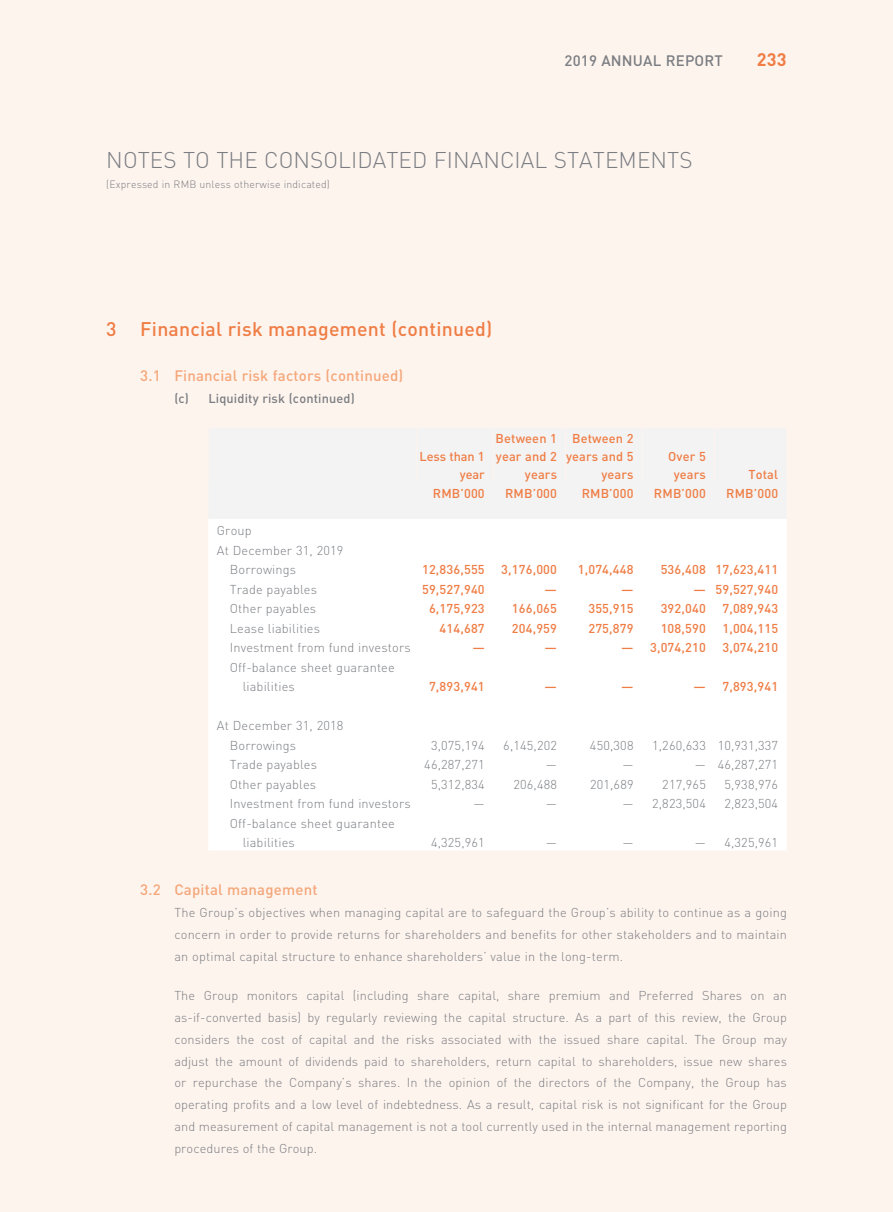
<style>
.page{position:relative;width:893px;height:1212px;background:#fef4ee}
.page>*{position:absolute;margin:0;border:0;box-sizing:border-box;transform-origin:0 0}
.t1{font:300 22.5px "DIN";letter-spacing:.005em;color:#7a7d82}
.t2{font:500 19.5px "DIN";letter-spacing:.01em;color:#ef7d45}
.t3{font:700 18px "DIN";color:#ef7d45}
.t4{font:500 15px "DIN";letter-spacing:.01em;color:#f4a77a}
.t5{font:500 15px "DIN";letter-spacing:.01em;color:#7a7d82}
.t6{font:300 12.75px/21.8px "DIN";letter-spacing:.015em;color:#7a7d82}
.t7{font:500 12.75px/18px "DIN";letter-spacing:.01em;color:#ef7d45;text-align:right}
.t8{font:500 12.75px "DIN";letter-spacing:.01em;color:#7a7d82}
.t9{font:300 10.5px "DIN";letter-spacing:.015em;color:#7a7d82}
</style>
<div class="page">
<div style="left:209px;top:428px;width:577px;height:91px;background:#f3f3f3"></div>
<div style="left:209px;top:519px;width:578px;height:331px;background:#fff"></div>
<hr style="left:416px;top:428px;width:1px;height:54px;background:#fef4ee">
<hr style="left:493px;top:428px;width:1px;height:54px;background:#fef4ee">
<hr style="left:565px;top:428px;width:1px;height:54px;background:#fef4ee">
<hr style="left:642px;top:428px;width:1px;height:54px;background:#fef4ee">
<hr style="left:714px;top:428px;width:1px;height:54px;background:#fef4ee">
<hr style="left:208px;top:482px;width:209px;height:1px;background:#f3f3f3">
<hr style="left:417px;top:482px;width:76px;height:1px;background:#f3f3f3">
<hr style="left:493px;top:482px;width:73px;height:1px;background:#f3f3f3">
<hr style="left:566px;top:482px;width:76px;height:1px;background:#f3f3f3">
<hr style="left:642px;top:482px;width:72px;height:1px;background:#f3f3f3">
<hr style="left:714px;top:482px;width:73px;height:1px;background:#f3f3f3">
<p class="t5" style="left:565px;top:51px;width:160px">2019 ANNUAL REPORT</p>
<h3 class="t3" style="left:757px;top:48px;width:31px">233</h3>
<h1 class="t1" style="left:106px;top:146px;width:588px">NOTES TO THE CONSOLIDATED FINANCIAL STATEMENTS</h1>
<p class="t9" style="left:106px;top:177px;width:225px">(Expressed in RMB unless otherwise indicated)</p>
<h2 class="t2" style="left:106px;top:316px;width:388px">3 Financial risk management (continued)</h2>
<p class="t4" style="left:140px;top:365px;width:264px">3.1 Financial risk factors (continued)</p>
<p class="t8" style="left:174px;top:390px;width:182px">(c) Liquidity risk (continued)</p>
<p class="t7" style="left:419px;top:447px;width:67px">Less than 1 year</p>
<p class="t7" style="left:495px;top:429px;width:63px">Between 1 year and 2 years</p>
<p class="t7" style="left:566px;top:429px;width:69px">Between 2 years and 5 years</p>
<p class="t7" style="left:668px;top:447px;width:39px;text-align:center">Over 5 years</p>
<p class="t7" style="left:748px;top:465px;width:31px">Total</p>
<p class="t7" style="left:433px;top:484px;width:53px">RMB’000</p>
<p class="t7" style="left:505px;top:484px;width:53px">RMB’000</p>
<p class="t7" style="left:582px;top:484px;width:53px">RMB’000</p>
<p class="t7" style="left:654px;top:484px;width:53px">RMB’000</p>
<p class="t7" style="left:726px;top:484px;width:53px">RMB’000</p>
<p class="t6" style="left:217px;top:520px;width:36px">Group</p>
<p class="t6" style="left:217px;top:539px;width:128px">At December 31, 2019</p>
<p class="t6" style="left:230px;top:559px;width:68px">Borrowings</p>
<p class="t7" style="left:422px;top:560px;width:64px">12,836,555</p>
<p class="t7" style="left:501px;top:560px;width:57px">3,176,000</p>
<p class="t7" style="left:578px;top:560px;width:57px">1,074,448</p>
<p class="t7" style="left:661px;top:560px;width:119px">536,408 17,623,411</p>
<p class="t6" style="left:230px;top:578px;width:89px">Trade payables</p>
<p class="t7" style="left:422px;top:580px;width:64px">59,527,940</p>
<p class="t7" style="left:545px;top:580px;width:14px">—</p>
<p class="t7" style="left:621px;top:580px;width:14px">—</p>
<p class="t7" style="left:693px;top:580px;width:86px">— 59,527,940</p>
<p class="t6" style="left:230px;top:598px;width:88px">Other payables</p>
<p class="t7" style="left:429px;top:599px;width:57px">6,175,923</p>
<p class="t7" style="left:512px;top:599px;width:47px">166,065</p>
<p class="t7" style="left:588px;top:599px;width:47px">355,915</p>
<p class="t7" style="left:661px;top:599px;width:47px">392,040</p>
<p class="t7" style="left:722px;top:599px;width:57px">7,089,943</p>
<p class="t6" style="left:230px;top:617px;width:92px">Lease liabilities</p>
<p class="t7" style="left:440px;top:619px;width:47px">414,687</p>
<p class="t7" style="left:512px;top:619px;width:47px">204,959</p>
<p class="t7" style="left:588px;top:619px;width:47px">275,879</p>
<p class="t7" style="left:661px;top:619px;width:47px">108,590</p>
<p class="t7" style="left:722px;top:619px;width:57px">1,004,115</p>
<p class="t6" style="left:230px;top:637px;width:182px">Investment from fund investors</p>
<p class="t7" style="left:472px;top:638px;width:14px">—</p>
<p class="t7" style="left:545px;top:638px;width:14px">—</p>
<p class="t7" style="left:621px;top:638px;width:86px">— 3,074,210</p>
<p class="t7" style="left:722px;top:638px;width:57px">3,074,210</p>
<p class="t6" style="left:243px;top:657px;width:154px;line-height:19.5px;text-indent:-13px">Off-balance sheet guarantee liabilities</p>
<p class="t7" style="left:429px;top:677px;width:57px">7,893,941</p>
<p class="t7" style="left:545px;top:677px;width:14px">—</p>
<p class="t7" style="left:621px;top:677px;width:14px">—</p>
<p class="t7" style="left:693px;top:677px;width:86px">— 7,893,941</p>
<p class="t6" style="left:230px;top:716px;width:115px;line-height:19.5px;text-indent:-13px">At December 31, 2018<br>Borrowings</p>
<p class="t6" style="left:431px;top:734px;width:55px">3,075,194</p>
<p class="t6" style="left:503px;top:734px;width:55px">6,145,202</p>
<p class="t6" style="left:590px;top:734px;width:45px">450,308</p>
<p class="t6" style="left:652px;top:734px;width:128px">1,260,633 10,931,337</p>
<p class="t6" style="left:230px;top:754px;width:89px">Trade payables</p>
<p class="t6" style="left:424px;top:754px;width:62px">46,287,271</p>
<p class="t6" style="left:546px;top:754px;width:13px">—</p>
<p class="t6" style="left:622px;top:754px;width:13px">—</p>
<p class="t6" style="left:695px;top:754px;width:85px">— 46,287,271</p>
<p class="t6" style="left:230px;top:773px;width:88px">Other payables</p>
<p class="t6" style="left:431px;top:773px;width:55px">5,312,834</p>
<p class="t6" style="left:513px;top:773px;width:45px">206,488</p>
<p class="t6" style="left:590px;top:773px;width:45px">201,689</p>
<p class="t6" style="left:662px;top:773px;width:45px">217,965</p>
<p class="t6" style="left:724px;top:773px;width:55px">5,938,976</p>
<p class="t6" style="left:230px;top:793px;width:182px">Investment from fund investors</p>
<p class="t6" style="left:474px;top:793px;width:13px">—</p>
<p class="t6" style="left:546px;top:793px;width:13px">—</p>
<p class="t6" style="left:622px;top:793px;width:85px">— 2,823,504</p>
<p class="t6" style="left:724px;top:793px;width:55px">2,823,504</p>
<p class="t6" style="left:243px;top:813px;width:154px;line-height:19.5px;text-indent:-13px">Off-balance sheet guarantee liabilities</p>
<p class="t6" style="left:431px;top:832px;width:55px">4,325,961</p>
<p class="t6" style="left:546px;top:832px;width:13px">—</p>
<p class="t6" style="left:622px;top:832px;width:13px">—</p>
<p class="t6" style="left:695px;top:832px;width:85px">— 4,325,961</p>
<p class="t4" style="left:140px;top:880px;width:179px">3.2 Capital management</p>
<p class="t6" style="left:174px;top:901px;width:614px;text-align:justify">The Group’s objectives when managing capital are to safeguard the Group’s ability to continue as a going concern in order to provide returns for shareholders and benefits for other stakeholders and to maintain an optimal capital structure to enhance shareholders’ value in the long-term.</p>
<p class="t6" style="left:174px;top:985px;width:614px;text-align:justify">The Group monitors capital (including share capital, share premium and Preferred Shares on an as-if-converted basis) by regularly reviewing the capital structure. As a part of this review, the Group considers the cost of capital and the risks associated with the issued share capital. The Group may adjust the amount of dividends paid to shareholders, return capital to shareholders, issue new shares or repurchase the Company’s shares. In the opinion of the directors of the Company, the Group has operating profits and a low level of indebtedness. As a result, capital risk is not significant for the Group and measurement of capital management is not a tool currently used in the internal management reporting procedures of the Group.</p>
</div>
